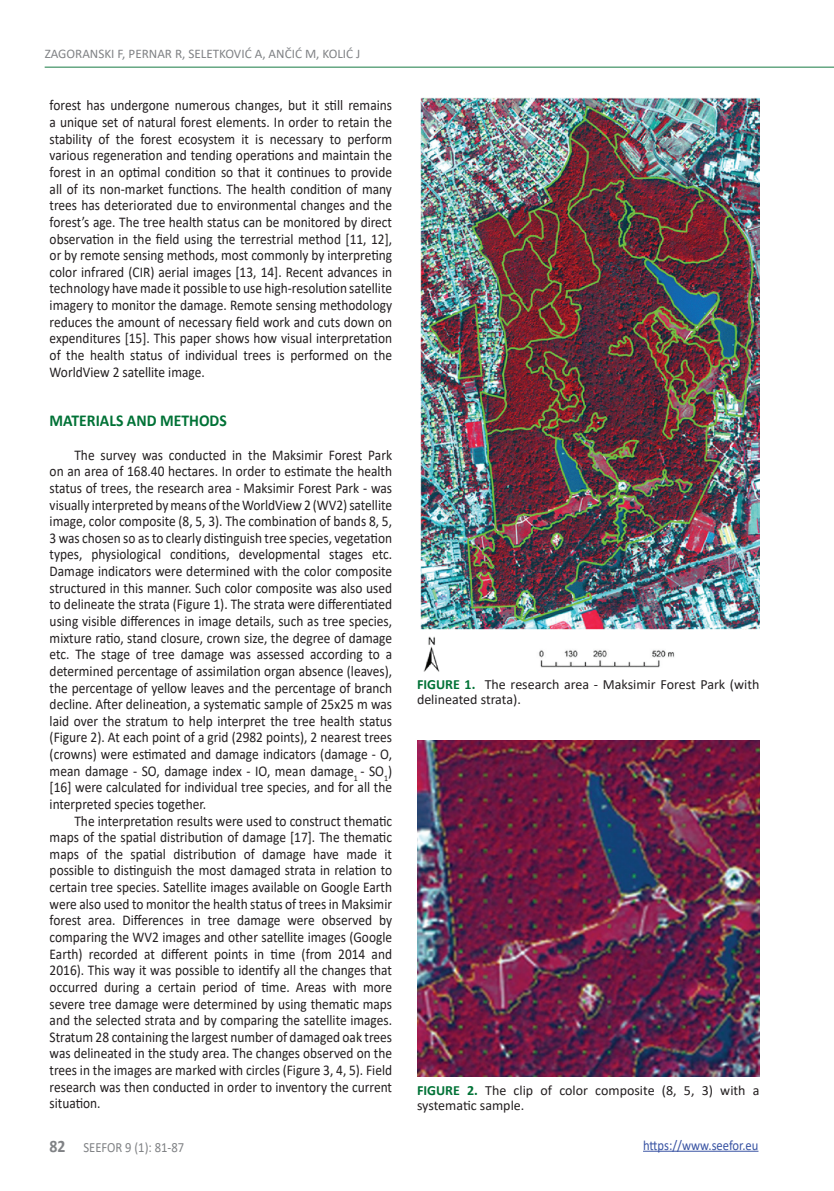
<style>
.page{position:relative;width:834px;height:1191px;background:#fff}
.page>*{position:absolute;margin:0;border:0;box-sizing:border-box;transform-origin:0 0}
.t1{font:700 16.62px "Calibri";color:#007236;scale:.94 1}
.t2{font:14.88px/16.6px "Calibri";color:#231f20;text-align:justify;scale:.9 1}
.t3{font:14px/14.9px "Calibri";color:#231f20}
.t4{font:14px "Calibri";color:#3853a3;scale:.9 1}
.t5{font:14px "Calibri";color:#808285;scale:.9 1}
.t6{font:13.12px "Calibri";color:#808285}
.s1{font-weight:700;font-size:17.5px}
.s2{font-weight:700;color:#007236}
</style>
<div class="page">
<hr style="left:45px;top:67px;width:788px;height:1px;background:#4f9b70">
<hr style="left:643px;top:1150px;width:115px;height:1px;background:#3853a3">
<img style="left:420px;top:97px;width:339px;height:571px">
<img style="left:420px;top:631px;width:22px;height:41px">
<img style="left:417px;top:740px;width:342px;height:337px">
<p class="t6" style="left:45px;top:44px;width:317px">ZAGORANSKI F, PERNAR R, SELETKOVIĆ A, ANČIĆ M, KOLIĆ J</p>
<p class="t2" style="left:50px;top:97px;width:382px">forest has undergone numerous changes, but it still remains a unique set of natural forest elements. In order to retain the stability of the forest ecosystem it is necessary to perform various regeneration and tending operations and maintain the forest in an optimal condition so that it continues to provide all of its non-market functions. The health condition of many trees has deteriorated due to environmental changes and the forest’s age. The tree health status can be monitored by direct observation in the field using the terrestrial method [11, 12], or by remote sensing methods, most commonly by interpreting color infrared (CIR) aerial images [13, 14]. Recent advances in technology have made it possible to use high-resolution satellite imagery to monitor the damage. Remote sensing methodology reduces the amount of necessary field work and cuts down on expenditures [15]. This paper shows how visual interpretation of the health status of individual trees is performed on the WorldView 2 satellite image.</p>
<p class="t1" style="left:50px;top:409px;width:190px">MATERIALS AN D METHODS</p>
<p class="t2" style="left:50px;top:446px;width:382px;text-indent:25px">The survey was conducted in the Maksimir Forest Park on an area of 168.40 hectares. In order to estimate the health status of trees, the research area - Maksimir Forest Park - was visually interpreted by means of the WorldView 2 (WV2) satellite image, color composite (8, 5, 3). The combination of bands 8, 5, 3 was chosen so as to clearly distinguish tree species, vegetation types, physiological conditions, developmental stages etc.<br>Damage indicators were determined with the color composite structured in this manner. Such color composite was also used to delineate the strata (Figure 1). The strata were differentiated using visible differences in image details, such as tree species, mixture ratio, stand closure, crown size, the degree of damage etc. The stage of tree damage was assessed according to a determined percentage of assimilation organ absence (leaves), the percentage of yellow leaves and the percentage of branch decline. After delineation, a systematic sample of 25x25 m was laid over the stratum to help interpret the tree health status (Figure 2). At each point of a grid (2982 points), 2 nearest trees (crowns) were estimated and damage indicators (damage - O, mean damage - SO, damage index - IO, mean damage<sub>1</sub> - SO<sub>1</sub>) [16] were calculated for individual tree species, and for all the interpreted species together.</p>
<p class="t2" style="left:50px;top:812px;width:382px;text-indent:25px">The interpretation results were used to construct thematic maps of the spatial distribution of damage [17]. The thematic maps of the spatial distribution of damage have made it possible to distinguish the most damaged strata in relation to certain tree species. Satellite images available on Google Earth were also used to monitor the health status of trees in Maksimir forest area. Differences in tree damage were observed by comparing the WV2 images and other satellite images (Google Earth) recorded at different points in time (from 2014 and 2016). This way it was possible to identify all the changes that occurred during a certain period of time. Areas with more severe tree damage were determined by using thematic maps and the selected strata and by comparing the satellite images.<br>Stratum 28 containing the largest number of damaged oak trees was delineated in the study area. The changes observed on the trees in the images are marked with circles (Figure 3, 4, 5). Field research was then conducted in order to inventory the current situation.</p>
<p class="t5" style="left:50px;top:1137px;width:151px"><span class="s1">82</span> SEEFOR 9 (1): 81-87</p>
<p class="t3" style="left:417px;top:676px;width:344px"><span class="s2">FIG URE 1.</span> The research area - Maksimir Forest Park (with delineated strata).</p>
<p class="t3" style="left:417px;top:1082px;width:344px"><span class="s2">FIGURE 2.</span> The clip of color composite (8, 5, 3) with a systematic sample.</p>
<p class="t4" style="left:643px;top:1135px;width:130px">https://www.seefor.eu</p>
</div>
